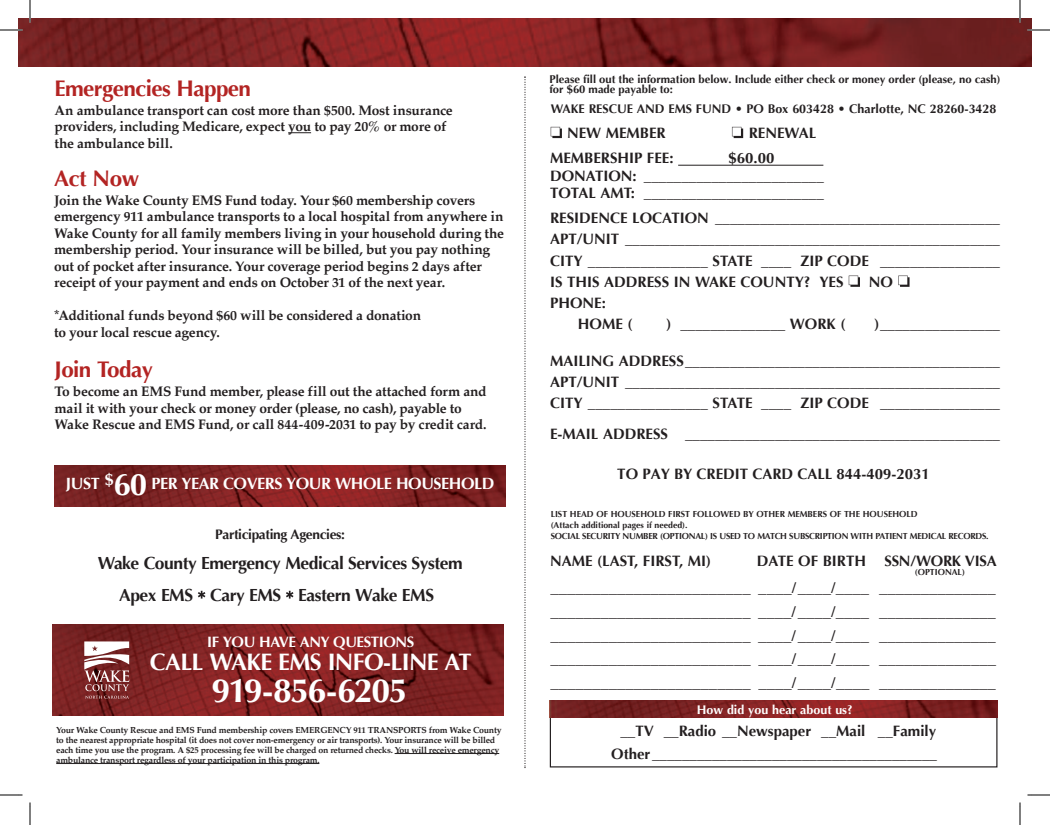
<style>
.page{position:relative;width:1050px;height:825px;background:#fff}
.page>*{position:absolute;margin:0;border:0;box-sizing:border-box;transform-origin:0 0}
.t1{font:700 33.75px "Optima";letter-spacing:-.06em;color:#fff}
.t2{font:700 23.75px "Optima";letter-spacing:-.025em;color:#fff}
.t3{font:700 22.5px "Optima";letter-spacing:-.025em;color:#b32423}
.t4{font:700 17.5px/31.9px "Optima";letter-spacing:-.025em;color:#231f20}
.t5{font:700 16.25px "Optima";letter-spacing:-.025em;color:#fff}
.t6{font:700 15px/21.2px "Optima";color:#231f20}
.t7{font:15px/23.8px "Helvetica";color:#231f20;text-align:justify}
.t8{font:700 15px "Optima";letter-spacing:-.025em;color:#fff}
.t9{font:700 13.75px/16.5px "Palatino";letter-spacing:-.015em;color:#231f20}
.t10{font:700 13.75px "Optima";letter-spacing:-.025em;color:#231f20}
.t11{font:700 12.5px "Optima";color:#231f20}
.t12{font:700 12.5px "Optima";color:#fff}
.t13{font:700 11.25px/10px "Optima";color:#231f20}
.t14{font:700 8.75px/10px "Palatino";letter-spacing:-.025em;color:#231f20}
.t15{font:700 8.75px/11.2px "Optima";color:#231f20}
.s1{font-size:31.25px}
</style>
<div class="page">
<img style="left:19px;top:19px;width:1012px;height:48px">
<img style="left:53px;top:625px;width:450px;height:90px">
<img style="left:55px;top:465px;width:451px;height:42px">
<svg style="left:551px;top:127px;width:11px;height:11px"></svg>
<svg style="left:732px;top:127px;width:11px;height:11px"></svg>
<hr style="left:678px;top:165px;width:124px;height:1px;background:#231f20">
<svg style="left:802px;top:165px;width:21px;height:1px"></svg>
<svg style="left:849px;top:276px;width:11px;height:11px"></svg>
<svg style="left:898px;top:276px;width:12px;height:11px"></svg>
<svg style="left:524px;top:76px;width:2px;height:692px"></svg>
<svg style="left:198px;top:591px;width:7px;height:8px"></svg>
<svg style="left:286px;top:591px;width:8px;height:8px"></svg>
<hr style="left:400px;top:753px;width:99px;height:1px;background:#231f20">
<hr style="left:56px;top:763px;width:263px;height:1px;background:#231f20">
<svg style="left:84px;top:641px;width:45px;height:58px"></svg>
<img style="left:550px;top:700px;width:448px;height:18px">
<svg style="left:288px;top:132px;width:23px;height:1px"></svg>
<svg style="left:0;top:29px;width:23px;height:2px"></svg>
<svg style="left:1028px;top:29px;width:22px;height:2px"></svg>
<svg style="left:0;top:794px;width:23px;height:2px"></svg>
<svg style="left:1028px;top:794px;width:22px;height:2px"></svg>
<svg style="left:29px;top:0;width:2px;height:22px"></svg>
<svg style="left:29px;top:802px;width:2px;height:23px"></svg>
<svg style="left:1019px;top:0;width:2px;height:22px"></svg>
<svg style="left:1019px;top:802px;width:2px;height:23px"></svg>
<p class="t13" style="left:549px;top:76px;width:453px">Please fill out the information below. Include either check or money order (please, no cash) for $60 made payable to:</p>
<p class="t11" style="left:551px;top:104px;width:447px">WAKE RESCUE AND EMS FUND ï PO Box 603428 ï Charlotte, NC 28260-3428</p>
<h3 class="t3" style="left:54px;top:79px;width:198px">Emergencies Happen</h3>
<p class="t9" style="left:55px;top:103px;width:400px">An ambulance transport can cost more than $500. Most insurance providers, including Medicare, expect you to pay 20% or more of the ambulance bill.</p>
<p class="t6" style="left:567px;top:124px;width:100px">NEW MEMBER</p>
<p class="t6" style="left:749px;top:124px;width:69px">RENEWAL</p>
<p class="t6" style="left:550px;top:149px;width:125px">MEMBERSHIP FEE:</p>
<p class="t6" style="left:550px;top:151px;width:275px;line-height:17.5px;text-indent:178px">$60.00<br>DONATION: ________________________<br>TOTAL AMT: ________________________</p>
<p class="t6" style="left:550px;top:209px;width:452px;text-align:justify">RESIDENCE LOCATION ______________________________________ APT/UNIT __________________________________________________ CITY ________________ STATE ____ ZIP CODE ________________ IS THIS ADDRESS IN WAKE COUNTY? YES</p>
<h3 class="t3" style="left:54px;top:169px;width:87px">Act Now</h3>
<p class="t9" style="left:54px;top:193px;width:451px">Join the Wake County EMS Fund today. Your $60 membership covers emergency 911 ambulance transports to a local hospital from anywhere in Wake County for all family members living in your household during the membership period. Your insurance will be billed, but you pay nothing out of pocket after insurance. Your coverage period begins 2 days after receipt of your payment and ends on October 31 of the next year.</p>
<p class="t9" style="left:54px;top:309px;width:368px">*Additional funds beyond $60 will be considered a donation to your local rescue agency.</p>
<p class="t6" style="left:869px;top:273px;width:26px">NO</p>
<p class="t6" style="left:578px;top:294px;width:56px;text-indent:-28px">PHONE:<br>HOME (</p>
<p class="t6" style="left:667px;top:315px;width:180px">) ______________ WORK (</p>
<p class="t6" style="left:875px;top:315px;width:127px">)________________</p>
<p class="t6" style="left:550px;top:351px;width:452px;text-align:justify">MAILING ADDRESS__________________________________________ APT/UNIT __________________________________________________ CITY ________________ STATE ____ ZIP CODE ________________</p>
<p class="t6" style="left:550px;top:425px;width:451px">E-MAIL ADDRESS __________________________________________</p>
<p class="t6" style="left:617px;top:464px;width:314px">TO PAY BY CREDIT CARD CALL 844-409-2031</p>
<p class="t15" style="left:551px;top:509px;width:439px">LIST HEAD OF HOUSEHOLD FIRST FOLLOWED BY OTHER MEMBERS OF THE HOUSEHOLD<br>(Attach additional pages if needed).<br>SOCIAL SECURITY NUMBER (OPTIONAL) IS USED TO MATCH SUBSCRIPTION WITH PATIENT MEDICAL RECORDS.</p>
<p class="t6" style="left:550px;top:551px;width:163px">NAME (LAST, FIRST, MI)</p>
<p class="t6" style="left:757px;top:551px;width:241px">DATE OF BIRTH SSN/WORK VISA</p>
<h3 class="t3" style="left:54px;top:360px;width:100px">Join Today</h3>
<p class="t9" style="left:54px;top:384px;width:434px">To become an EMS Fund member, please fill out the attached form and mail it with your check or money order (please, no cash), payable to<br>Wake Rescue and EMS Fund, or call 844-409-2031 to pay by credit card.</p>
<p class="t5" style="left:66px;top:476px;width:430px">JUST $<span class="s1">60</span> PER YEAR COVERS YOUR WHOLE HOUSEHOLD</p>
<p class="t10" style="left:215px;top:528px;width:131px">Participating Agencies:</p>
<p class="t4" style="left:119px;top:549px;width:345px;text-indent:-21px">Wake County Emergency Medical Services System<br>Apex EMS Cary EMS</p>
<p class="t15" style="left:915px;top:568px;width:52px">(OPTIONAL)</p>
<p class="t4" style="left:298px;top:581px;width:137px">Eastern Wake EMS</p>
<p class="t7" style="left:550px;top:577px;width:447px">________________________ ____/ ____/____ ______________ ________________________ ____/ ____/____ ______________ ________________________ ____/ ____/____ ______________ ________________________ ____/ ____/____ ______________ ________________________ ____/ ____/____ ______________</p>
<p class="t12" style="left:697px;top:705px;width:157px">How did you hear about us?</p>
<p class="t8" style="left:207px;top:635px;width:208px">IF YOU HAVE ANY QUESTIONS</p>
<h2 class="t2" style="left:150px;top:652px;width:323px">CALL WAKE EMS INFO-LINE AT</h2>
<h1 class="t1" style="left:212px;top:677px;width:197px">919-856-6205</h1>
<p class="t14" style="left:56px;top:725px;width:447px">Your Wake County Rescue and EMS Fund membership covers EMERGENCY 911 TRANSPORTS from Wake County to the nearest appropriate hospital (it does not cover non-emergency or air transports). Your insurance will be billed each time you use the program. A $25 processing fee will be charged on returned checks. You will receive emergency ambulance transport regardless of your participation in this program.</p>
<p class="t6" style="left:611px;top:721px;width:327px;line-height:22.5px;text-align:center">__TV __Radio __Newspaper __Mail __Family<br>Other______________________________________</p>
</div>
